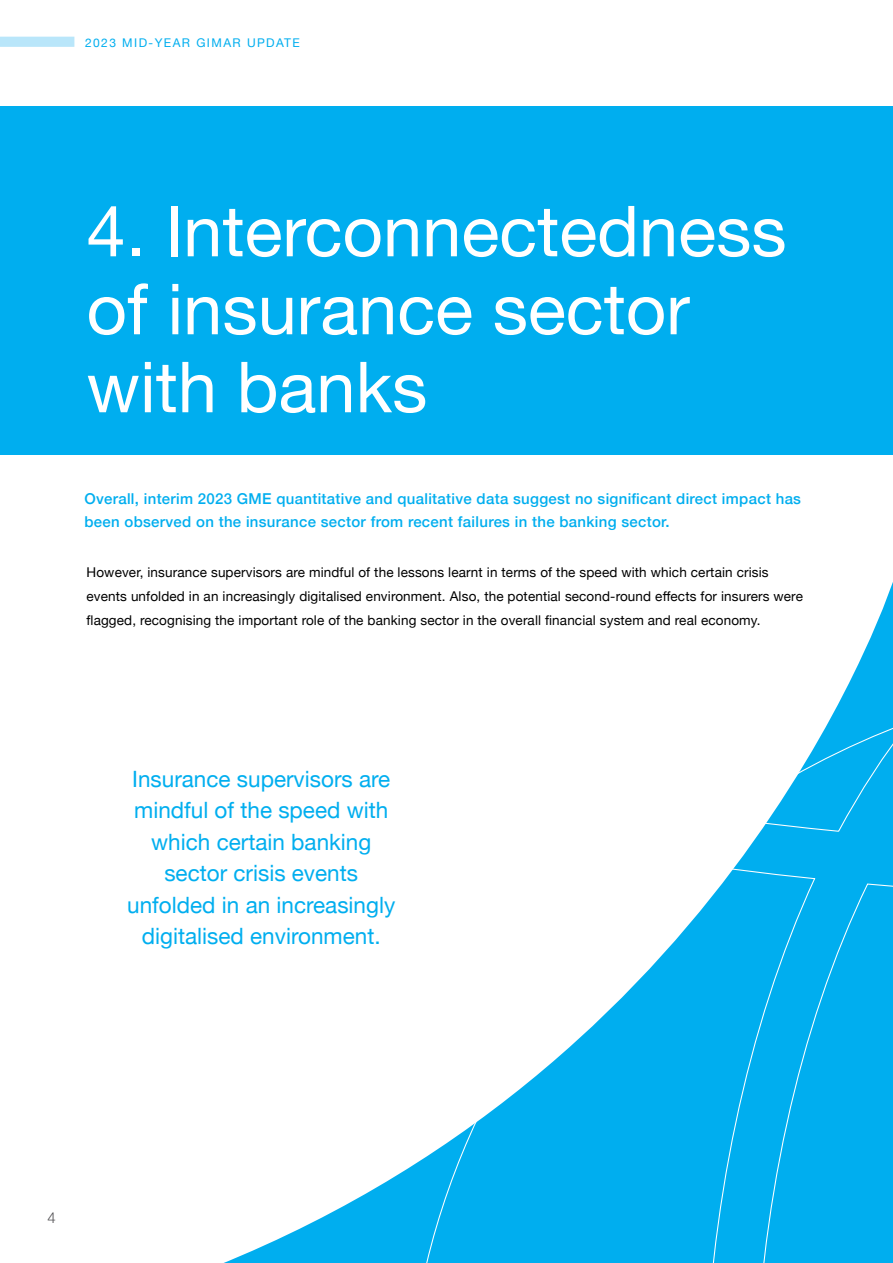
<style>
.page{position:relative;width:893px;height:1263px;background:#fff}
.page>*{position:absolute;margin:0;border:0;box-sizing:border-box;transform-origin:0 0}
.t1{font:70.5px/78px "Helvetica Neue";color:#fff}
.t2{font:22.5px/31.5px "Helvetica Neue";color:#00aeef;text-align:center}
.t3{font:500 15px/22.5px "Helvetica Neue";letter-spacing:.02em;color:#00aeef}
.t4{font:300 15px "Helvetica Neue";color:#4f4e51}
.t5{font:13.5px/24px "Helvetica Neue";letter-spacing:.01em;color:#000}
.t6{font:12px "Helvetica Neue";letter-spacing:.12em;color:#00aeef}
</style>
<div class="page">
<div style="left:0;top:37px;width:74px;height:10px;background:#b9e6fa"></div>
<div style="left:0;top:106px;width:893px;height:349px;background:#00aeef"></div>
<svg style="left:224px;top:582px;width:669px;height:681px"></svg>
<div style="left:816px;top:883px;width:77px;height:380px;background:#00aeef"></div>
<svg style="left:405px;top:860px;width:411px;height:403px"></svg>
<svg style="left:723px;top:720px;width:170px;height:113px"></svg>
<p class="t6" style="left:85px;top:34px;width:216px">2023 MID-YEAR GIMAR UPDATE</p>
<h1 class="t1" style="left:87px;top:196px;width:701px">4. Interconnectedness of insurance sector with banks</h1>
<p class="t3" style="left:84px;top:487px;width:718px">Overall, interim 2023 GME quantitative and qualitative data suggest no significant direct impact has been observed on the insurance sector from recent failures in the banking sector.</p>
<p class="t5" style="left:87px;top:560px;width:718px">However, insurance supervisors are mindful of the lessons learnt in terms of the speed with which certain crisis events unfolded in an increasingly digitalised environment. Also, the potential second-round effects for insurers were flagged, recognising the important role of the banking sector in the overall financial system and real economy.</p>
<h2 class="t2" style="left:127px;top:764px;width:269px">Insurance supervisors are mindful of the speed with which certain banking sector crisis events unfolded in an increasingly digitalised environment.</h2>
<p class="t4" style="left:47px;top:1206px;width:10px">4</p>
</div>
